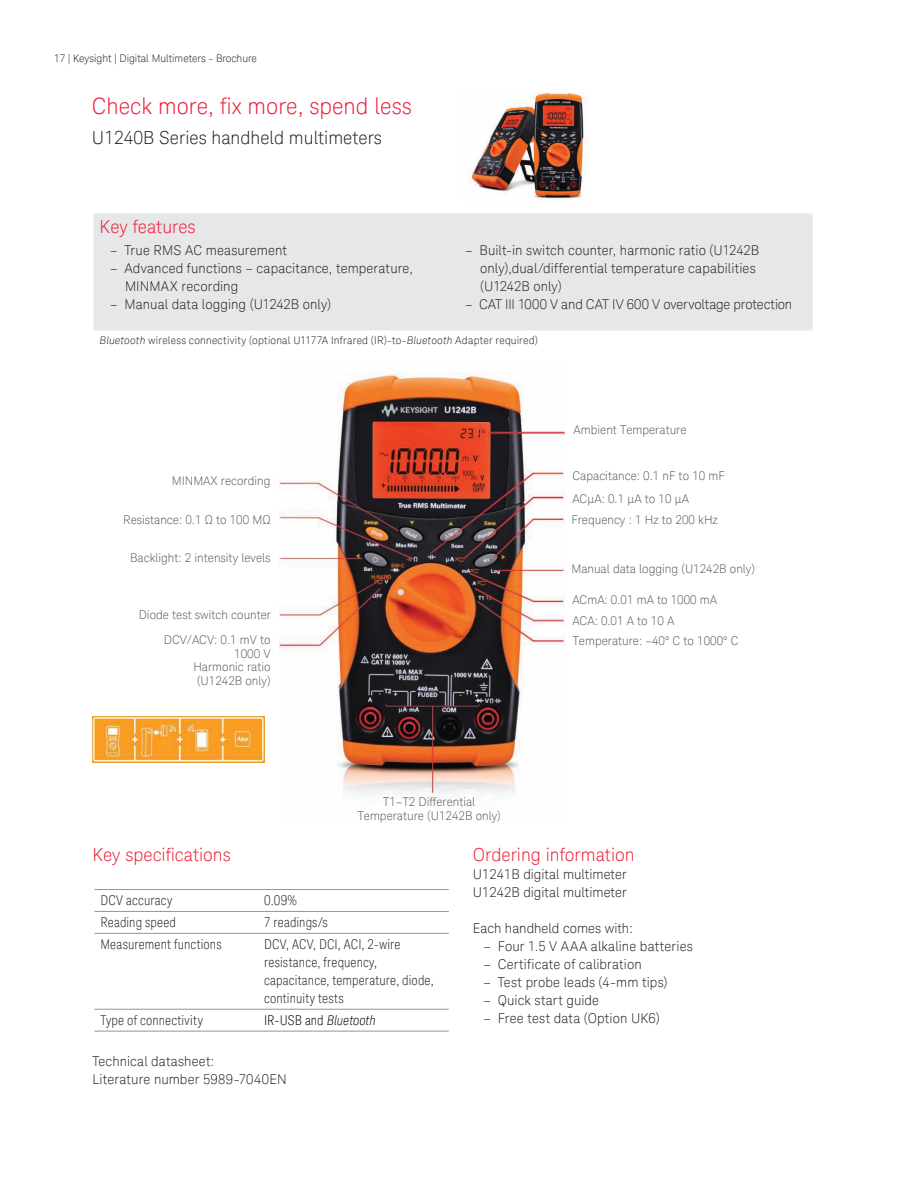
<style>
.page{position:relative;width:918px;height:1188px;background:#fff}
.page>*{position:absolute;margin:0;border:0;box-sizing:border-box;transform-origin:0 0}
.t1{font:300 22.5px "Keysight Sans";color:#ed1a36}
.t2{font:300 18px "Keysight Sans";color:#ed1a36}
.t3{font:300 18px "Keysight Sans";color:#231f20}
.t4{font:300 13.5px/18px "Keysight Sans";letter-spacing:.005em;color:#231f20}
.t5{font:300 condensed 13.5px/18px "Keysight Sans";letter-spacing:.015em;color:#231f20}
.t6{font:300 condensed 13.5px "Keysight Sans";color:#000}
.t7{font:300 12px/13.5px "Keysight Sans";color:#57585a;text-align:right}
.t8{font:300 10.5px "Keysight Sans";letter-spacing:.01em;color:#231f20}
.s1{font-style:italic}
</style>
<div class="page">
<img style="left:279px;top:373px;width:285px;height:424px">
<div style="left:94px;top:213px;width:719px;height:117px;background:#e6e7e9"></div>
<hr style="left:94px;top:889px;width:164px;height:1px;background:#939598">
<hr style="left:258px;top:889px;width:191px;height:1px;background:#939598">
<hr style="left:94px;top:911px;width:164px;height:1px;background:#939598">
<hr style="left:258px;top:911px;width:191px;height:1px;background:#939598">
<hr style="left:94px;top:933px;width:164px;height:1px;background:#939598">
<hr style="left:258px;top:933px;width:191px;height:1px;background:#939598">
<hr style="left:94px;top:1009px;width:164px;height:1px;background:#939598">
<hr style="left:258px;top:1009px;width:191px;height:1px;background:#939598">
<hr style="left:94px;top:1031px;width:164px;height:1px;background:#939598">
<hr style="left:258px;top:1031px;width:191px;height:1px;background:#939598">
<img style="left:92px;top:717px;width:172px;height:46px">
<img style="left:468px;top:93px;width:118px;height:108px">
<p class="t8" style="left:54px;top:53px;width:204px">17 | Keysight | Digital Multimeters - Brochure</p>
<h1 class="t1" style="left:92px;top:93px;width:321px">Check more, ix more, spend less</h1>
<h2 class="t3" style="left:92px;top:130px;width:292px">U1240B Series handheld multimeters</h2>
<h2 class="t2" style="left:100px;top:218px;width:98px">Key features</h2>
<p class="t4" style="left:110px;top:242px;width:178px">– True RMS AC measurement</p>
<p class="t4" style="left:125px;top:260px;width:289px;text-indent:-15px">– Advanced functions – capacitance, temperature,<br>MINMAX recording</p>
<p class="t4" style="left:110px;top:296px;width:222px">– Manual data logging (U1242B only)</p>
<p class="t4" style="left:480px;top:242px;width:280px;text-indent:-15px">– Built-in switch counter, harmonic ratio (U1242B only),dual/differential temperature capabilities (U1242B only)</p>
<p class="t4" style="left:465px;top:296px;width:329px">– CAT III 1000 V and CAT IV 600 V overvoltage protection</p>
<p class="t8" style="left:100px;top:336px;width:440px"><span class="s1">Bluetooth</span> wireless connectivity (optional U1177A Infrared (IR)-to-<span class="s1">Bluetooth</span> Adapter required)</p>
<p class="t7" style="left:172px;top:475px;width:100px">MINMAX recording</p>
<p class="t7" style="left:123px;top:513px;width:149px">Resistance: 0.1 Ω to 100 MΩ</p>
<p class="t7" style="left:130px;top:552px;width:142px">Backlight: 2 intensity levels</p>
<p class="t7" style="left:139px;top:603px;width:134px;line-height:25.5px">Diode test switch counter<br>DCV/ACV: 0.1 mV to</p>
<p class="t7" style="left:193px;top:648px;width:79px">1000 V<br>Harmonic ratio (U1242B only)</p>
<p class="t7" style="left:358px;top:796px;width:145px;text-align:center">T1–T2 Differential<br>Temperature (U1242B only)</p>
<p class="t7" style="left:574px;top:424px;width:114px">Ambient Temperature</p>
<p class="t7" style="left:572px;top:464px;width:154px;line-height:23.7px;text-align:left">Capacitance: 0.1 nF to 10 mF<br>ACμA: 0.1 μA to 10 μA</p>
<p class="t7" style="left:571px;top:514px;width:148px">Frequency : 1 Hz to 200 kHz</p>
<p class="t7" style="left:571px;top:563px;width:185px">Manual data logging (U1242B only)</p>
<p class="t7" style="left:572px;top:589px;width:146px;line-height:21.8px;text-align:left">ACmA: 0.01 mA to 1000 mA<br>ACA: 0.01 A to 10 A</p>
<p class="t7" style="left:573px;top:635px;width:167px">Temperature: –40° C to 1000° C</p>
<h2 class="t2" style="left:92px;top:844px;width:140px">Key speciications</h2>
<p class="t5" style="left:100px;top:893px;width:73px">DCV accuracy</p>
<p class="t5" style="left:264px;top:893px;width:35px">0.09%</p>
<p class="t5" style="left:100px;top:915px;width:77px">Reading speed</p>
<p class="t5" style="left:264px;top:915px;width:65px">7 readings/s</p>
<p class="t5" style="left:100px;top:936px;width:123px">Measurement functions</p>
<p class="t5" style="left:264px;top:936px;width:171px">DCV, ACV, DCI, ACI, 2-wire resistance, frequency, capacitance, temperature, diode, continuity tests</p>
<p class="t5" style="left:100px;top:1012px;width:104px">Type of connectivity</p>
<p class="t6" style="left:264px;top:1014px;width:113px">IR-USB and <span class="s1">Bluetooth</span></p>
<p class="t4" style="left:92px;top:1053px;width:196px">Technical datasheet:<br>Literature number 5989-7040EN</p>
<h2 class="t2" style="left:473px;top:847px;width:163px">Ordering information</h2>
<p class="t4" style="left:473px;top:866px;width:155px">U1241B digital multimeter<br>U1242B digital multimeter</p>
<p class="t4" style="left:473px;top:920px;width:162px">Each handheld comes with:</p>
<p class="t4" style="left:483px;top:938px;width:211px">– Four 1.5 V AAA alkaline batteries</p>
<p class="t4" style="left:483px;top:956px;width:160px">– Certificate of calibration</p>
<p class="t4" style="left:483px;top:974px;width:186px">– Test probe leads (4-mm tips)</p>
<p class="t4" style="left:483px;top:992px;width:117px">– Quick start guide</p>
<p class="t4" style="left:483px;top:1010px;width:178px">– Free test data (Option UK6)</p>
</div>
